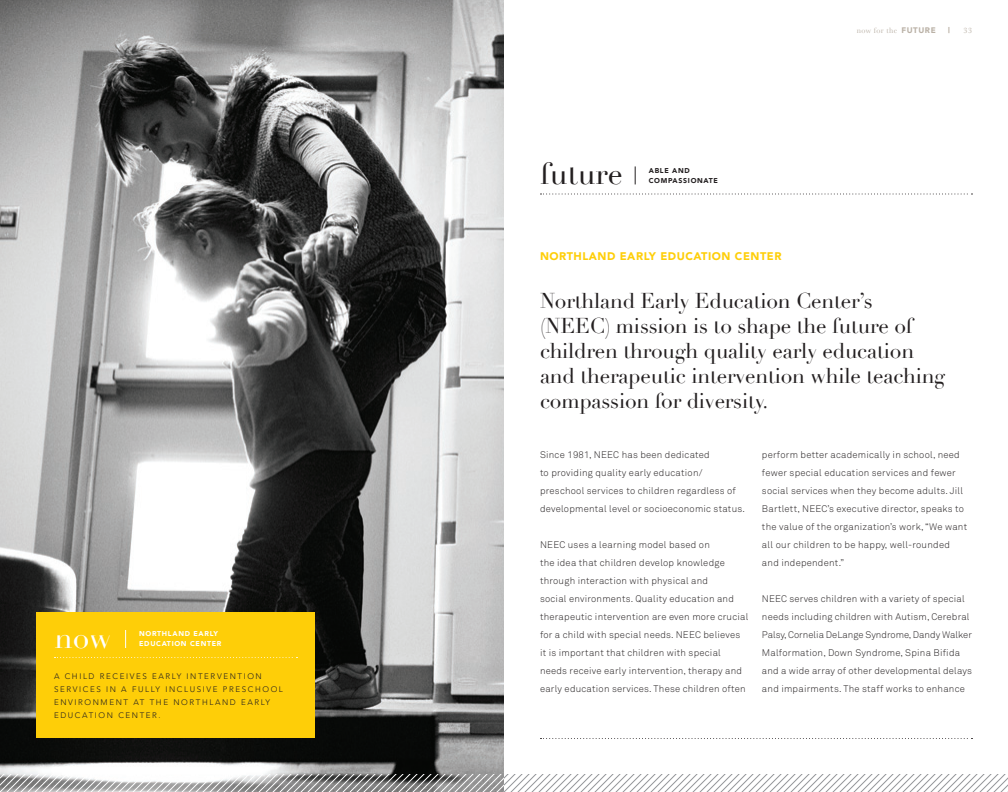
<style>
.page{position:relative;width:1008px;height:792px;background:#fff}
.page>*{position:absolute;margin:0;border:0;box-sizing:border-box;transform-origin:0 0}
.t1{font:30px "Didot";color:#231f20}
.t2{font:30px "Didot";color:#fff}
.t3{font:21px/25px "Didot";letter-spacing:-.01em;color:#231f20}
.t4{font:900 11px "Avenir";letter-spacing:.05em;color:#fece08}
.t5{font:300 9.5px/18px "Akkurat";letter-spacing:.025em;color:#231f20}
.t6{font:300 8px "Avenir";letter-spacing:.2em;color:#231f20}
.t7{font:8px "Baskerville";letter-spacing:.05em;color:#bab1a6}
.t8{font:900 8px "Avenir";color:#bab1a6}
.t9{font:900 7px/10px "Avenir";letter-spacing:.1em;color:#fff}
.t10{font:900 7px/10px "Avenir";letter-spacing:.1em;color:#231f20}
.s1{font-family:"Avenir";font-weight:900}
</style>
<div class="page">
<svg style="left:540px;top:738px;width:433px;height:1px"></svg>
<svg style="left:540px;top:193px;width:433px;height:1px"></svg>
<svg style="left:635px;top:166px;width:1px;height:18px"></svg>
<img style="left:0;top:0;width:504px;height:774px">
<svg style="left:0;top:774px;width:1008px;height:18px"></svg>
<div style="left:36px;top:612px;width:279px;height:126px;background:#fece08"></div>
<svg style="left:54px;top:657px;width:243px;height:1px"></svg>
<svg style="left:125px;top:630px;width:1px;height:18px"></svg>
<h1 class="t2" style="left:54px;top:619px;width:58px">now</h1>
<p class="t9" style="left:139px;top:629px;width:84px">NORTHLAND EARLY<br>EDUCATION CENTER</p>
<p class="t6" style="left:54px;top:672px;width:18px">A CHILD</p>
<p class="t6" style="left:100px;top:672px;width:13px">RECEI</p>
<p class="t6" style="left:130px;top:672px;width:13px">VES</p>
<p class="t6" style="left:152px;top:672px;width:26px">EA RLY</p>
<p class="t6" style="left:187px;top:672px;width:7px">INTE</p>
<p class="t6" style="left:211px;top:672px;width:20px">RVENTION</p>
<p class="t6" style="left:54px;top:685px;width:32px">SE RVICES</p>
<p class="t6" style="left:106px;top:685px;width:6px">IN</p>
<p class="t6" style="left:121px;top:685px;width:18px">A FULLY</p>
<p class="t6" style="left:165px;top:685px;width:7px">INCLUSI</p>
<p class="t6" style="left:206px;top:685px;width:37px">VE PRESCHOOL</p>
<p class="t6" style="left:54px;top:698px;width:39px">EN VIRONMENT</p>
<p class="t6" style="left:133px;top:698px;width:7px">AT</p>
<p class="t6" style="left:150px;top:698px;width:7px">THE</p>
<p class="t6" style="left:173px;top:698px;width:31px">NORTHLAND</p>
<p class="t6" style="left:241px;top:698px;width:26px">EARLY</p>
<p class="t6" style="left:54px;top:711px;width:14px">EDUCATION</p>
<p class="t6" style="left:118px;top:711px;width:15px">CENTE</p>
<p class="t6" style="left:152px;top:711px;width:10px">R.</p>
<h1 class="t1" style="left:540px;top:156px;width:84px">future</h1>
<p class="t10" style="left:649px;top:165px;width:71px">ABLE AND<br>COMPASSIONATE</p>
<p class="t4" style="left:540px;top:250px;width:243px">NORTHLAND EARLY EDUCATION CENTER</p>
<p class="t7" style="left:857px;top:25px;width:81px">now for the <span class="s1">FUTURE</span></p>
<p class="t8" style="left:948px;top:25px;width:3px">|</p>
<p class="t7" style="left:964px;top:25px;width:10px">33</p>
<h2 class="t3" style="left:540px;top:288px;width:407px">Northland Early Education Center’s (NEEC) mission is to shape the future of children through quality early education and therapeutic intervention while teaching compassion for diversity.</h2>
<p class="t5" style="left:540px;top:446px;width:207px">Since 1981, NEEC has been dedicated<br>to providing quality early education/ preschool services to children regardless of developmental level or socioeconomic status.</p>
<p class="t5" style="left:540px;top:536px;width:210px">NEEC uses a learning model based on<br>the idea that children develop knowledge through interaction with physical and<br>social environments. Quality education and therapeutic intervention are even more crucial for a child with special needs. NEEC believes it is important that children with special needs receive early intervention, therapy and early education services. These children often</p>
<p class="t5" style="left:762px;top:446px;width:207px">perform better academically in school, need fewer special education services and fewer social services when they become adults. Jill Bartlett, NEEC’s executive director, speaks to the value of the organization’s work, “We want all our children to be happy, well-rounded and independent.”</p>
<p class="t5" style="left:762px;top:590px;width:212px">NEEC serves children with a variety of special needs including children with Autism, Cerebral Palsy, Cornelia DeLange Syndrome, Dandy Walker Malformation, Down Syndrome, Spina Bifida and a wide array of other developmental delays and impairments. The staff works to enhance</p>
</div>
